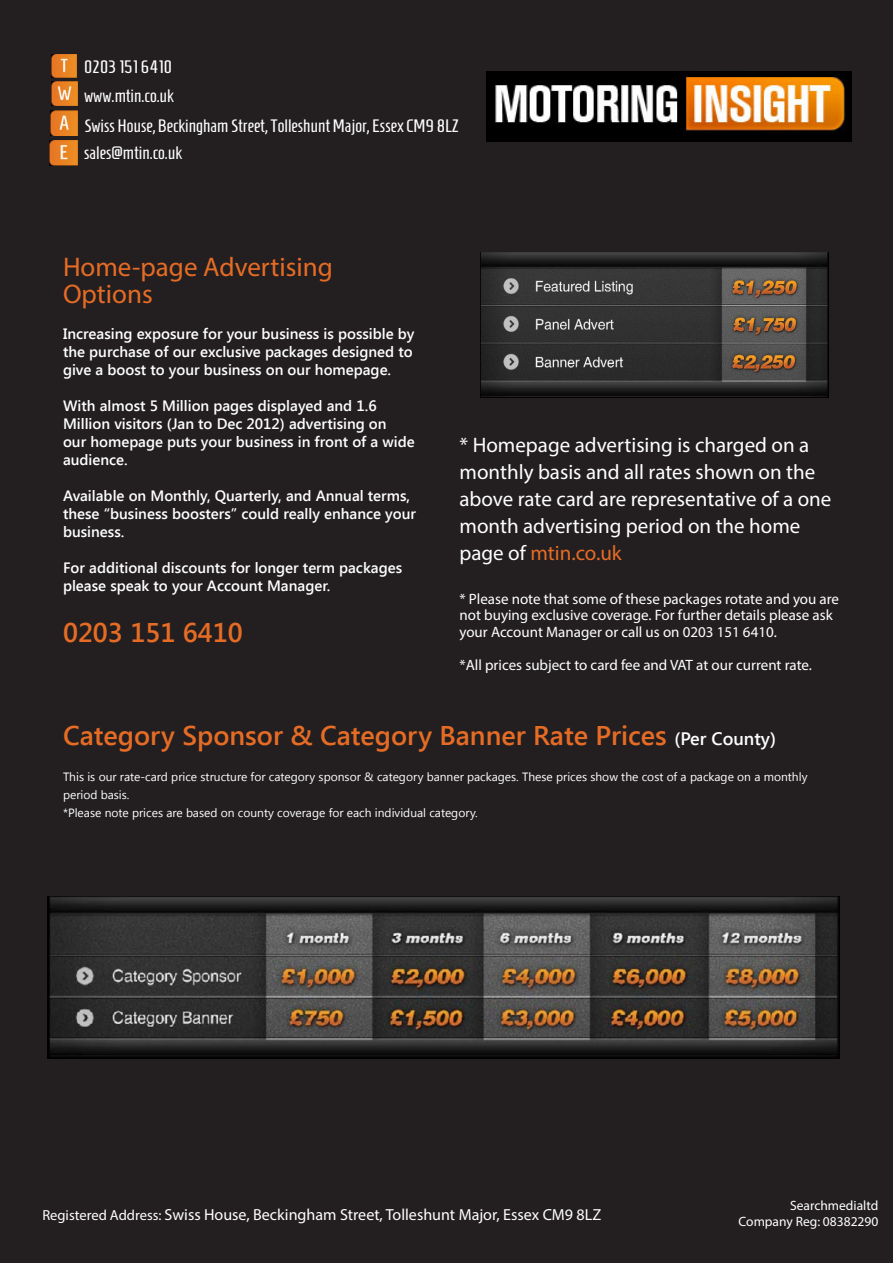
<style>
.page{position:relative;width:893px;height:1263px;background:#231f20}
.page>*{position:absolute;margin:0;border:0;box-sizing:border-box;transform-origin:0 0}
.t1{font:600 27px "Segoe UI";color:#e66c25}
.t2{font:27px/27px "Myriad Pro";color:#e66c25}
.t3{font:21px/27px "Myriad Pro";color:#fff}
.t4{font:18px "Homenaje";color:#fff}
.t5{font:16.05px "Myriad Pro";color:#fff}
.t6{font:600 15px/18px "Segoe UI";color:#fff}
.t7{font:15px/16.5px "Myriad Pro";color:#fff}
.t8{font:13.5px "Myriad Pro";color:#fff}
.t9{font:12px/18px "Segoe UI";color:#fff}
.s1{color:#e66c25}
.s2{font-size:18px;color:#fff}
.s3{font-size:14.55px}
.s4{color:#231f20}
</style>
<div class="page">
<img style="left:50px;top:140px;width:28px;height:26px">
<img style="left:52px;top:54px;width:25px;height:23px">
<img style="left:51px;top:81px;width:26px;height:24px">
<img style="left:51px;top:110px;width:27px;height:25px">
<img style="left:487px;top:71px;width:365px;height:71px">
<img style="left:480px;top:253px;width:349px;height:145px">
<img style="left:48px;top:896px;width:791px;height:163px">
<p class="t4" style="left:84px;top:57px;width:89px">0203 151 6410</p>
<p class="t4" style="left:84px;top:86px;width:91px">www.mtin.co.uk</p>
<p class="t4" style="left:84px;top:116px;width:376px">Swiss House, Beckingham Street, Tolleshunt Major, Essex CM9 8LZ</p>
<p class="t4" style="left:84px;top:143px;width:100px">sales@mtin.co.uk</p>
<p class="t2" style="left:63px;top:253px;width:271px">Home-page Advertising<br>Options</p>
<p class="t6" style="left:63px;top:324px;width:353px">Increasing exposure for your business is possible by</p>
<p class="t6" style="left:63px;top:342px;width:351px">the purchase of our exclusive packages designed to</p>
<p class="t6" style="left:63px;top:360px;width:330px">give a boost to your business on our homepage.</p>
<p class="t6" style="left:63px;top:396px;width:315px">With almost 5 Million pages displayed and 1.6</p>
<p class="t6" style="left:63px;top:414px;width:325px">Million visitors (Jan to Dec 2012) advertising on</p>
<p class="t6" style="left:63px;top:432px;width:353px">our homepage puts your business in front of a wide</p>
<p class="t6" style="left:63px;top:450px;width:66px">audience.</p>
<p class="t6" style="left:63px;top:486px;width:349px">Available on Monthly, Quarterly, and Annual terms,</p>
<p class="t6" style="left:63px;top:504px;width:355px">these “business boosters” could really enhance your</p>
<p class="t6" style="left:63px;top:522px;width:63px">business.</p>
<p class="t6" style="left:63px;top:558px;width:341px">For additional discounts for longer term packages please speak to your Account Manager.</p>
<p class="t1" style="left:63px;top:613px;width:181px">0203 151 6410</p>
<p class="t3" style="left:459px;top:431px;width:373px">* Homepage advertising is charged on a monthly basis and all rates shown on the above rate card are representative of a one month advertising period on the home page of <span class="s1">mtin.co.uk</span></p>
<p class="t7" style="left:459px;top:590px;width:381px">* Please note that some of these packages rotate and you are not buying exclusive coverage. For further details please ask your Account Manager or call us on 0203 151 6410.</p>
<p class="t7" style="left:459px;top:656px;width:354px">*All prices subject to card fee and VAT at our current rate.</p>
<p class="t1" style="left:63px;top:717px;width:714px">Category Sponsor &amp; Category Banner Rate Prices <span class="s2">(Per County)</span></p>
<p class="t9" style="left:63px;top:767px;width:746px">This is our rate-card price structure for category sponsor &amp; category banner packages. These prices show the cost of a package on a monthly period basis.</p>
<p class="t9" style="left:63px;top:803px;width:416px">*Please note prices are based on county coverage for each individual category.</p>
<p class="t5" style="left:42px;top:1204px;width:627px"><span class="s3">Registered Address:</span> Swiss House, Beckingham Street, Tolleshunt Major, Essex CM9 8LZ<span class="s4">sex. CM14</span></p>
<p class="t8" style="left:790px;top:1197px;width:90px">Searchmedialtd</p>
<p class="t8" style="left:739px;top:1213px;width:141px">Company Reg: 08382290</p>
</div>
